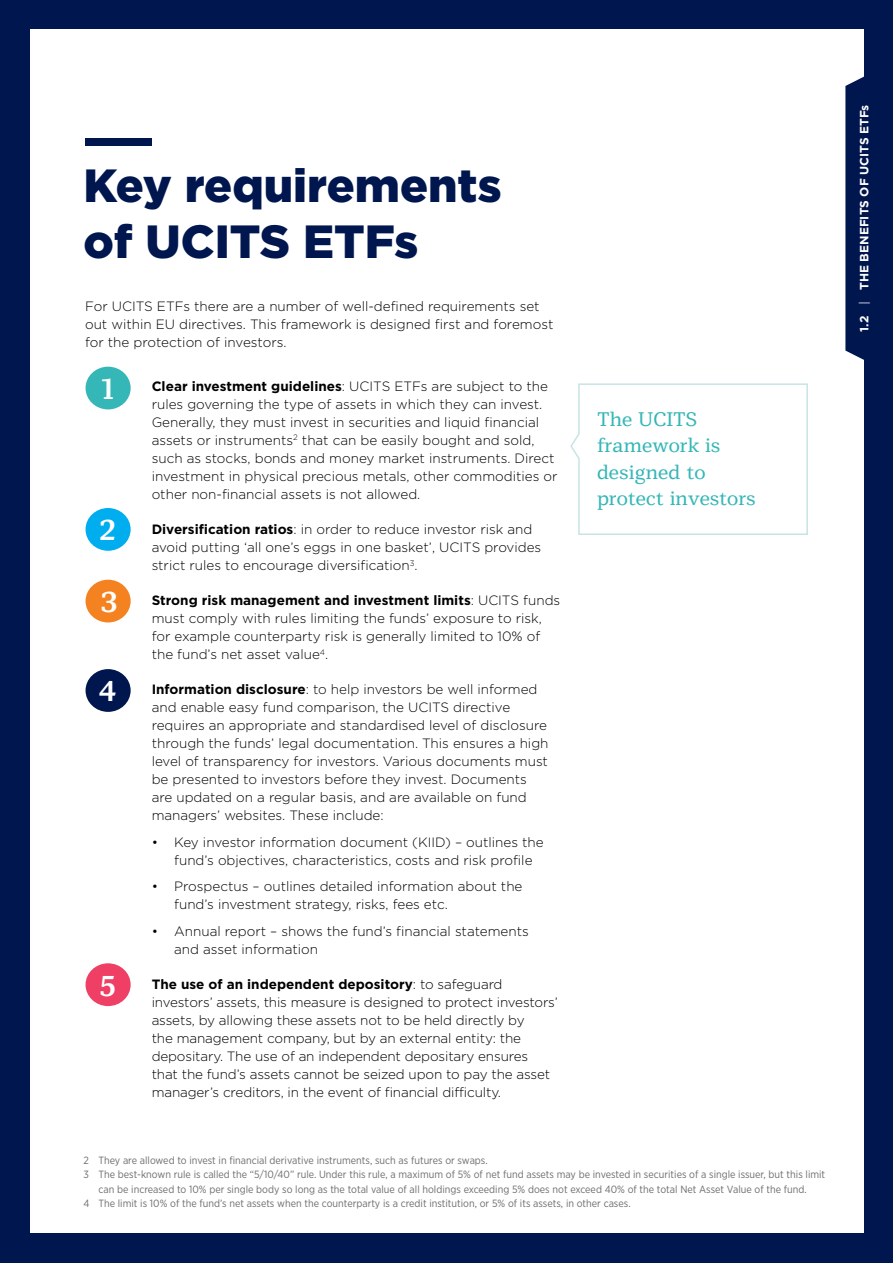
<style>
.page{position:relative;width:893px;height:1263px;background:#00164e}
.page>*{position:absolute;margin:0;border:0;box-sizing:border-box;transform-origin:0 0}
.t1{font:900 46.5px/55.8px "Gotham";color:#00164e}
.t2{font:700 28.5px "Mediator Serif Web";color:#fff}
.t3{font:19.5px/26.4px "Mediator Serif Web";color:#35b6b7}
.t4{font:300 13.5px/18px "Gotham";color:#000}
.t5{font:700 12px "Gotham";color:#fff}
.t6{font:10.5px "Gotham Narrow";color:#6d6e71}
.s1{font-weight:700}
.s2{color:#868db0}
</style>
<div class="page">
<div style="left:30px;top:30px;width:833px;height:1203px;background:#fff"></div>
<svg style="left:845px;top:62px;width:19px;height:312px"></svg>
<div style="left:85px;top:138px;width:67px;height:7px;background:#00164e"></div>
<div style="left:86px;top:367px;width:45px;height:42px;background:#35b6b7;border-radius:50%"></div>
<div style="left:86px;top:508px;width:45px;height:43px;background:#00aeef;border-radius:50%"></div>
<div style="left:86px;top:580px;width:45px;height:42px;background:#f58220;border-radius:50%"></div>
<div style="left:86px;top:669px;width:45px;height:43px;background:#00164e;border-radius:50%"></div>
<div style="left:86px;top:963px;width:45px;height:43px;background:#ef3f65;border-radius:50%"></div>
<svg style="left:570px;top:383px;width:238px;height:152px"></svg>
<h1 class="t1" style="left:84px;top:157px;width:419px">Key requirements of UCITS ETFs</h1>
<p class="t4" style="left:85px;top:297px;width:470px">For UCITS ETFs there are a number of well-defined requirements set out within EU directives. This framework is designed first and foremost for the protection of investors.</p>
<p class="t4" style="left:152px;top:377px;width:407px"><span class="s1">Clear investment guidelines</span>: UCITS ETFs are subject to the rules governing the type of assets in which they can invest.<br>Generally, they must invest in securities and liquid financial assets or instruments<sup>2</sup> that can be easily bought and sold, such as stocks, bonds and money market instruments. Direct investment in physical precious metals, other commodities or other non-financial assets is not allowed.</p>
<p class="t4" style="left:152px;top:520px;width:391px"><span class="s1">Diversification ratios</span>: in order to reduce investor risk and avoid putting ‘all one’s eggs in one basket’, UCITS provides strict rules to encourage diversification<sup>3</sup>.</p>
<p class="t4" style="left:152px;top:591px;width:410px"><span class="s1">Strong risk management and investment limits</span>: UCITS funds must comply with rules limiting the funds’ exposure to risk, for example counterparty risk is generally limited to 10% of the fund’s net asset value<sup>4</sup>.</p>
<p class="t4" style="left:152px;top:680px;width:398px"><span class="s1">Information disclosure</span>: to help investors be well informed and enable easy fund comparison, the UCITS directive requires an appropriate and standardised level of disclosure through the funds’ legal documentation. This ensures a high level of transparency for investors. Various documents must be presented to investors before they invest. Documents are updated on a regular basis, and are available on fund managers’ websites. These include:</p>
<p class="t4" style="left:174px;top:832px;width:371px;text-indent:-23px">• Key investor information document (KIID) – outlines the fund’s objectives, characteristics, costs and risk profile</p>
<p class="t4" style="left:174px;top:877px;width:350px;text-indent:-23px">• Prospectus – outlines detailed information about the fund’s investment strategy, risks, fees etc.</p>
<p class="t4" style="left:174px;top:921px;width:356px;text-indent:-23px">• Annual report – shows the fund’s financial statements and asset information</p>
<p class="t4" style="left:152px;top:975px;width:408px"><span class="s1">The use of an independent depository</span>: to safeguard investors’ assets, this measure is designed to protect investors’ assets, by allowing these assets not to be held directly by<br>the management company, but by an external entity: the depositary. The use of an independent depositary ensures<br>that the fund’s assets cannot be seized upon to pay the asset manager’s creditors, in the event of financial difficulty.</p>
<h2 class="t2" style="left:101px;top:371px;width:14px">1</h2>
<h2 class="t2" style="left:100px;top:512px;width:18px">2</h2>
<h2 class="t2" style="left:101px;top:584px;width:18px">3</h2>
<h2 class="t2" style="left:99px;top:673px;width:19px">4</h2>
<h2 class="t2" style="left:99px;top:968px;width:18px">5</h2>
<h3 class="t3" style="left:597px;top:406px;width:160px">The UCITS framework is designed to protect investors</h3>
<p class="t6" style="left:84px;top:1153px;width:406px">2 They are allowed to invest in financial derivative instruments, such as futures or swaps.</p>
<p class="t6" style="left:84px;top:1168px;width:743px">3 The best-known rule is called the “5/10/40” rule. Under this rule, a maximum of 5% of net fund assets may be invested in securities of a single issuer, but this limit</p>
<p class="t6" style="left:99px;top:1182px;width:710px">can be increased to 10% per single body so long as the total value of all holdings exceeding 5% does not exceed 40% of the total Net Asset Value of the fund.</p>
<p class="t6" style="left:84px;top:1197px;width:549px">4 The limit is 10% of the fund’s net assets when the counterparty is a credit institution, or 5% of its assets, in other cases.</p>
<p class="t5" style="left:856px;top:332px;width:229px;rotate:-90deg">1.2 <span class="s2">|</span> THE BENEFITS OF UCITS ETFs</p>
</div>
